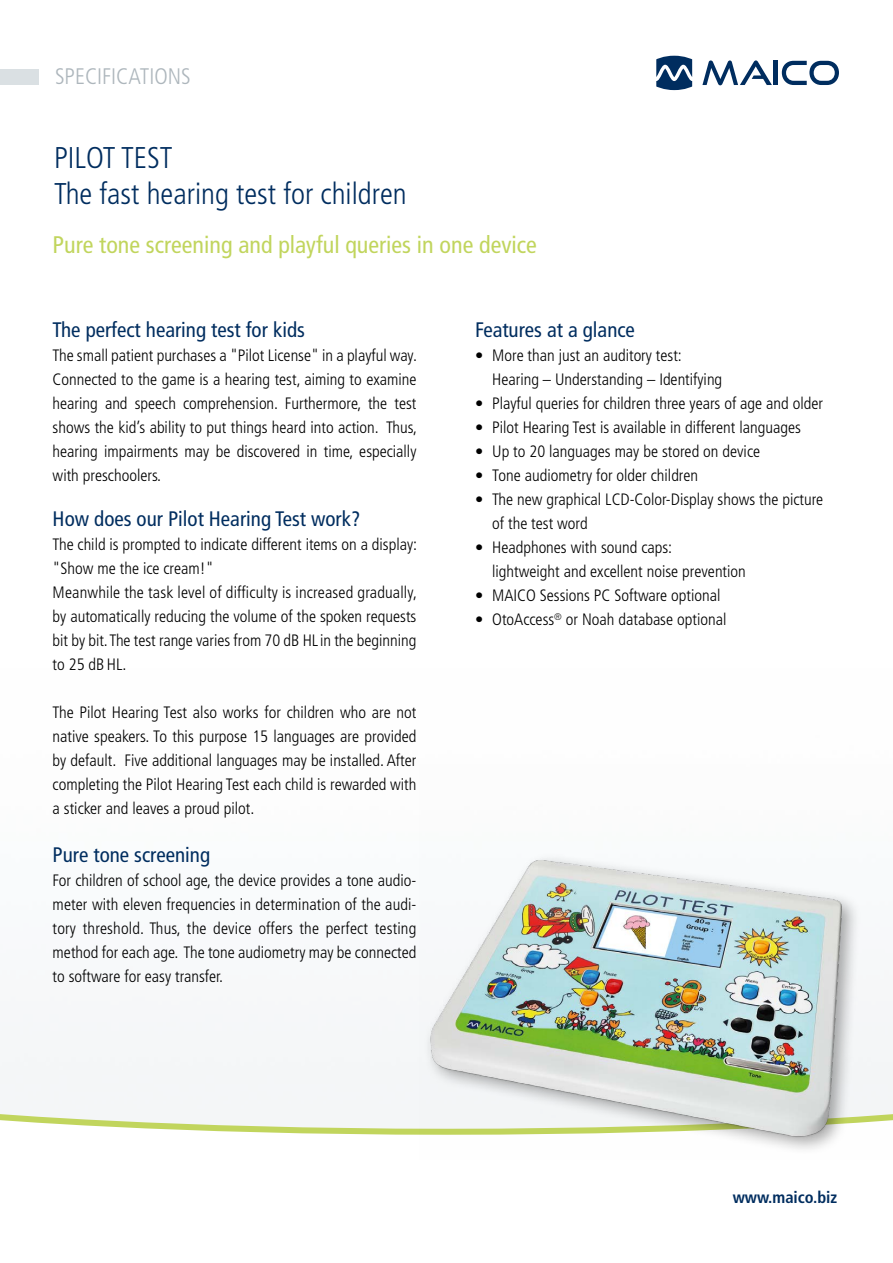
<style>
.page{position:relative;width:893px;height:1263px;background:#fff}
.page>*{position:absolute;margin:0;border:0;box-sizing:border-box;transform-origin:0 0}
.t1{font:300 condensed 30px/36px "Frutiger LT Std";color:#002d5f}
.t2{font:condensed 24px "Frutiger LT Std";color:#c1d55d}
.t3{font:300 condensed 22.5px "Frutiger LT Std";color:#adb6bc}
.t4{font:condensed 21px "Frutiger LT Std";color:#002d5f}
.t5{font:300 condensed 16.5px/24px "Frutiger LT Std";color:#000}
.t6{font:700 condensed 16.5px "Frutiger LT Std";color:#002d5f}
</style>
<div class="page">
<svg style="left:0;top:1110px;width:419px;height:25px"></svg>
<svg style="left:702px;top:60px;width:70px;height:25px"></svg>
<hr style="left:774px;top:61px;width:4px;height:24px;background:#002d5f">
<svg style="left:782px;top:61px;width:57px;height:24px"></svg>
<svg style="left:656px;top:56px;width:36px;height:34px"></svg>
<div style="left:0;top:69px;width:38px;height:16px;background:#dae0e3"></div>
<img style="left:419px;top:791px;width:474px;height:362px">
<h3 class="t3" style="left:55px;top:64px;width:137px">SPECIFICATIONS</h3>
<h1 class="t1" style="left:54px;top:140px;width:354px">PILOT TEST<br>The fast hearing test for children</h1>
<h2 class="t2" style="left:53px;top:231px;width:486px">Pure tone screening and playful queries in one device</h2>
<p class="t4" style="left:53px;top:318px;width:254px">The perfect hearing test for kids</p>
<p class="t5" style="left:53px;top:344px;width:366px;text-align:justify">The small patient purchases a "Pilot License" in a playful way.<br>Connected to the game is a hearing test, aiming to examine hearing and speech comprehension. Furthermore, the test shows the kid’s ability to put things heard into action. Thus, hearing impairments may be discovered in time, especially with preschoolers.</p>
<p class="t4" style="left:53px;top:507px;width:309px">How does our Pilot Hearing Test work?</p>
<p class="t5" style="left:53px;top:533px;width:366px">The child is prompted to indicate different items on a display: "Show me the ice cream!"<br>Meanwhile the task level of difficulty is increased gradually, by automatically reducing the volume of the spoken requests bit by bit. The test range varies from 70 dB HLin the beginning to 25 dB HL.</p>
<p class="t5" style="left:53px;top:701px;width:365px;text-align:justify">The Pilot Hearing Test also works for children who are not native speakers. To this purpose 15 languages are provided by default. Five additional languages may be installed. After completing the Pilot Hearing Test each child is rewarded with a sticker and leaves a proud pilot.</p>
<p class="t4" style="left:53px;top:843px;width:159px">Pure tone screening</p>
<p class="t5" style="left:53px;top:869px;width:365px;text-align:justify">For children of school age, the device provides a tone audio&shy;meter with eleven frequencies in determination of the audi&shy;tory threshold. Thus, the device offers the perfect testing method for each age. The tone audiometry may be connected to software for easy transfer.</p>
<p class="t4" style="left:475px;top:318px;width:161px">Features at a glance</p>
<p class="t5" style="left:492px;top:344px;width:232px;text-indent:-17px">• More than just an auditory test:<br>Hearing – Understanding – Identifying</p>
<p class="t5" style="left:475px;top:392px;width:349px">• Playful queries for children three years of age and older</p>
<p class="t5" style="left:475px;top:416px;width:327px">• Pilot Hearing Test is available in different languages</p>
<p class="t5" style="left:475px;top:440px;width:286px">• Up to 20 languages may be stored on device</p>
<p class="t5" style="left:475px;top:464px;width:225px">• Tone audiometry for older children</p>
<p class="t5" style="left:492px;top:488px;width:333px;text-indent:-17px">• The new graphical LCD-Color-Display shows the picture of the test word</p>
<p class="t5" style="left:492px;top:536px;width:255px;text-indent:-17px">• Headphones with sound caps:<br>lightweight and excellent noise prevention</p>
<p class="t5" style="left:475px;top:584px;width:247px">• MAICO Sessions PC Software optional</p>
<p class="t5" style="left:475px;top:608px;width:253px">• OtoAccess<sup>®</sup> or Noah database optional</p>
<p class="t6" style="left:733px;top:1188px;width:106px">www.maico.biz</p>
</div>
